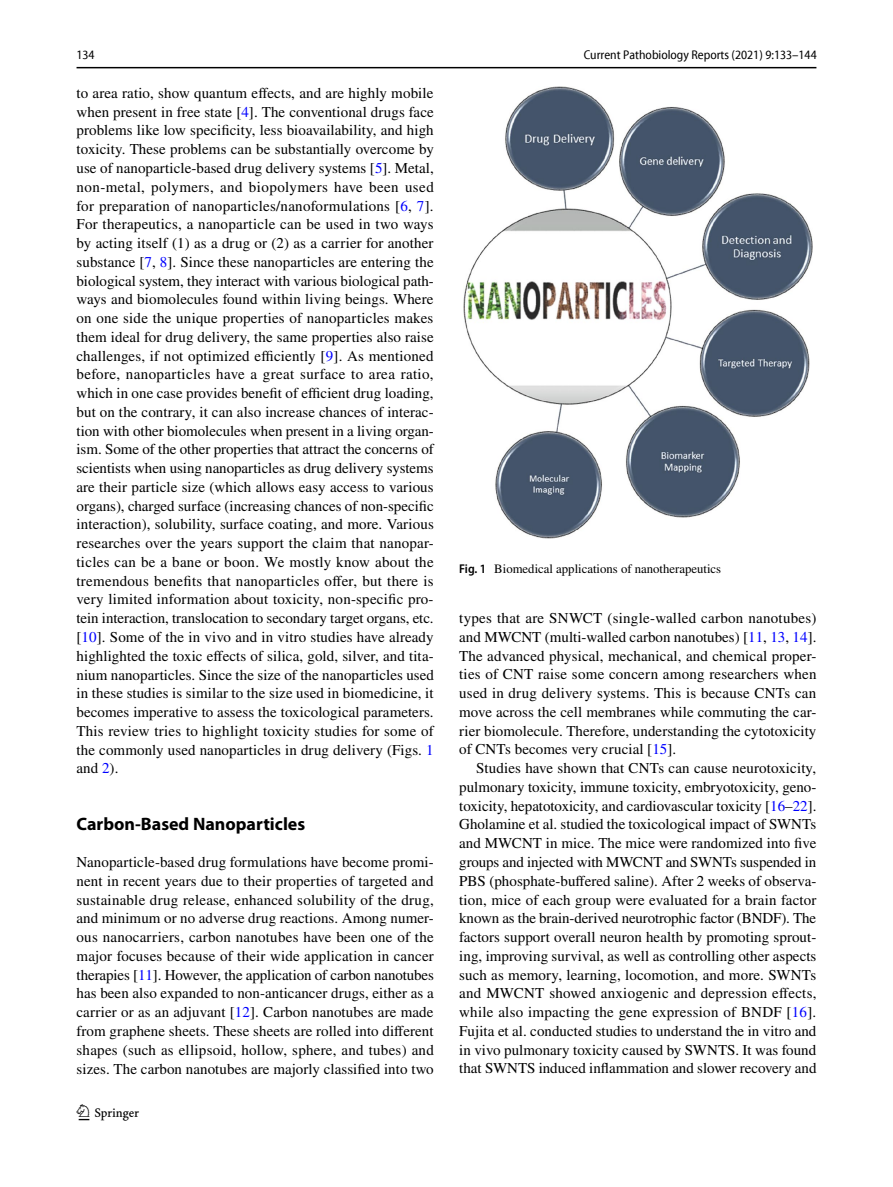
<style>
.page{position:relative;width:893px;height:1187px;background:#fff}
.page>*{position:absolute;margin:0;border:0;box-sizing:border-box;transform-origin:0 0}
.t1{font:22.5px "Springnew Regular 2";color:#000}
.t2{font:700 18px "Myriad Pro";color:#000}
.t3{font:15px/18.8px "STIX";letter-spacing:.005em;color:#000;text-align:justify}
.t4{font:12.75px "STIX";color:#000}
.t5{font:semi-condensed 12.75px "Myriad Pro Unic";color:#000}
.s1{color:#00f}
.s2{font-family:"Myriad Pro";font-weight:600;font-stretch:semi-condensed}
</style>
<div class="page">
<hr style="left:77px;top:67px;width:739px;height:1px;background:#000">
<img style="left:463px;top:87px;width:349px;height:451px">
<p class="t5" style="left:76px;top:50px;width:20px">134</p>
<p class="t5" style="left:584px;top:50px;width:235px">Current Pathobiology Reports (2021) 9:133–144</p>
<p class="t3" style="left:77px;top:84px;width:359px">to area ratio, show quantum effects, and are highly mobile when present in free state [<span class="s1">4</span>]. The conventional drugs face problems like low specificity, less bioavailability, and high toxicity. These problems can be substantially overcome by use of nanoparticle-based drug delivery systems [<span class="s1">5</span>]. Metal, non-metal, polymers, and biopolymers have been used for preparation of nanoparticles/nanoformulations [<span class="s1">6</span>, <span class="s1">7</span>].<br>For therapeutics, a nanoparticle can be used in two ways by acting itself (1) as a drug or (2) as a carrier for another substance [<span class="s1">7</span>, <span class="s1">8</span>]. Since these nanoparticles are entering the biological system, they interact with various biological path&shy;ways and biomolecules found within living beings. Where on one side the unique properties of nanoparticles makes them ideal for drug delivery, the same properties also raise challenges, if not optimized efficiently [<span class="s1">9</span>]. As mentioned before, nanoparticles have a great surface to area ratio, which in one case provides benefit of efficient drug loading, but on the contrary, it can also increase chances of interac&shy;tion with other biomolecules when present in a living organ&shy;ism. Some of the other properties that attract the concerns of scientists when using nanoparticles as drug delivery systems are their particle size (which allows easy access to various organs), charged surface (increasing chances of non-specific interaction), solubility, surface coating, and more. Various researches over the years support the claim that nanopar&shy;ticles can be a bane or boon. We mostly know about the tremendous benefits that nanoparticles offer, but there is very limited information about toxicity, non-specific pro&shy;tein interaction, translocation to secondary target organs, etc. [<span class="s1">10</span>]. Some of the in vivo and in vitro studies have already highlighted the toxic effects of silica, gold, silver, and tita&shy;nium nanoparticles. Since the size of the nanoparticles used in these studies is similar to the size used in biomedicine, it becomes imperative to assess the toxicological parameters.<br>This review tries to highlight toxicity studies for some of the commonly used nanoparticles in drug delivery (Figs. <span class="s1">1 </span>and <span class="s1">2</span>).</p>
<p class="t2" style="left:77px;top:811px;width:230px">Carbon‑Based Nanoparticles</p>
<p class="t3" style="left:77px;top:853px;width:359px">Nanoparticle-based drug formulations have become promi&shy;nent in recent years due to their properties of targeted and sustainable drug release, enhanced solubility of the drug, and minimum or no adverse drug reactions. Among numer&shy;ous nanocarriers, carbon nanotubes have been one of the major focuses because of their wide application in cancer therapies [<span class="s1">11</span>]. However, the application of carbon nanotubes has been also expanded to non-anticancer drugs, either as a carrier or as an adjuvant [<span class="s1">12</span>]. Carbon nanotubes are made from graphene sheets. These sheets are rolled into different shapes (such as ellipsoid, hollow, sphere, and tubes) and sizes. The carbon nanotubes are majorly classified into two</p>
<h1 class="t1" style="left:79px;top:1104px;width:62px">1 3</h1>
<p class="t4" style="left:459px;top:560px;width:263px"><span class="s2">Fig. 1</span> Biomedical applications of nanotherapeutics</p>
<p class="t3" style="left:459px;top:609px;width:359px">types that are SNWCT (single-walled carbon nanotubes) and MWCNT (multi-walled carbon nanotubes) [<span class="s1">11</span>, <span class="s1">13</span>, <span class="s1">14</span>].<br>The advanced physical, mechanical, and chemical proper&shy;ties of CNT raise some concern among researchers when used in drug delivery systems. This is because CNTs can move across the cell membranes while commuting the car&shy;rier biomolecule. Therefore, understanding the cytotoxicity of CNTs becomes very crucial [<span class="s1">15</span>].</p>
<p class="t3" style="left:459px;top:759px;width:359px;text-indent:17px">Studies have shown that CNTs can cause neurotoxicity, pulmonary toxicity, immune toxicity, embryotoxicity, geno&shy;toxicity, hepatotoxicity, and cardiovascular toxicity [<span class="s1">16</span>–<span class="s1">22</span>].<br>Gholamine et al. studied the toxicological impact of SWNTs and MWCNT in mice. The mice were randomized into five groups and injected with MWCNT and SWNTs suspended in PBS (phosphate-buffered saline). After 2 weeks of observa&shy;tion, mice of each group were evaluated for a brain factor known as the brain-derived neurotrophic factor (BNDF). The factors support overall neuron health by promoting sprout&shy;ing, improving survival, as well as controlling other aspects such as memory, learning, locomotion, and more. SWNTs and MWCNT showed anxiogenic and depression effects, while also impacting the gene expression of BNDF [<span class="s1">16</span>].<br>Fujita et al. conducted studies to understand the in vitro and in vivo pulmonary toxicity caused by SWNTS. It was found that SWNTS induced inflammation and slower recovery and</p>
</div>
